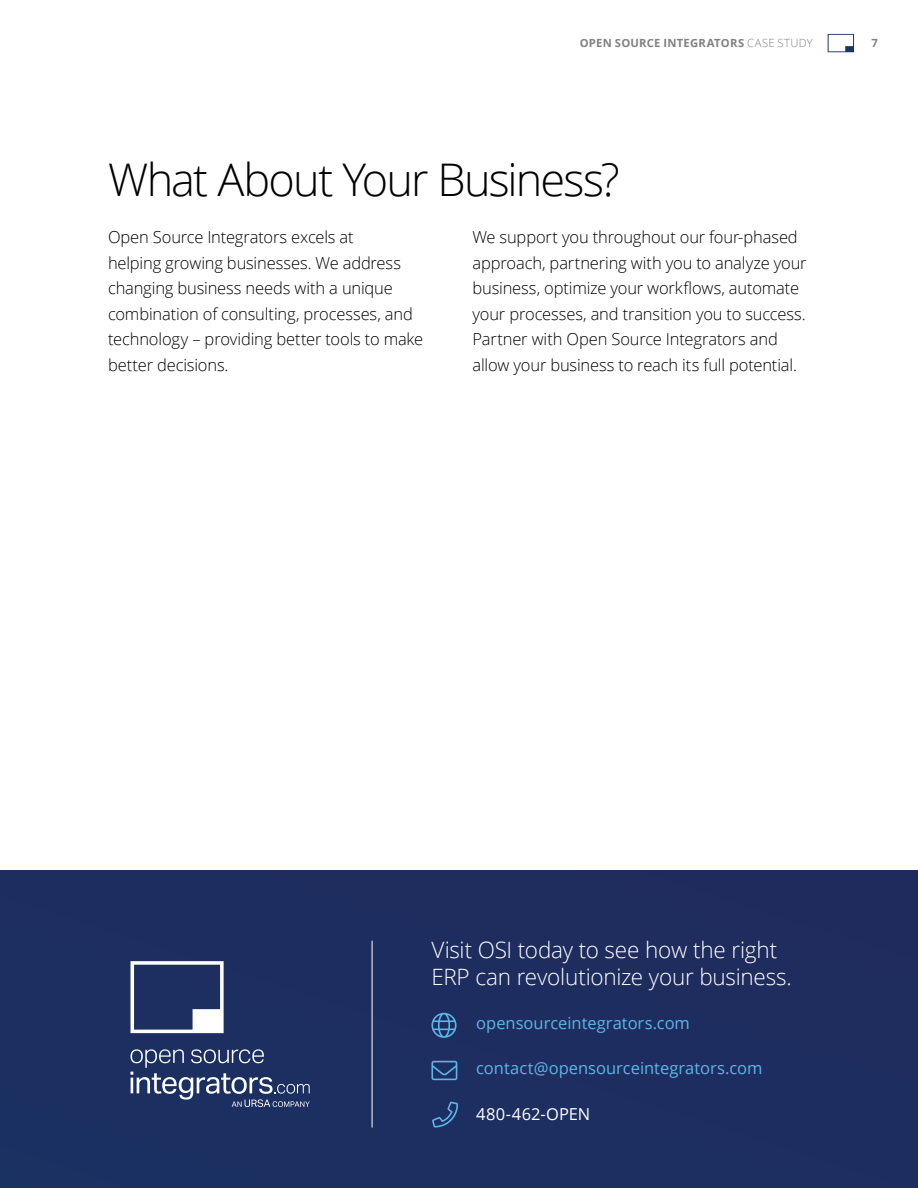
<style>
.page{position:relative;width:918px;height:1188px;background:#fff}
.page>*{position:absolute;margin:0;border:0;box-sizing:border-box;transform-origin:0 0}
.t1{font:300 45px "Open Sans";letter-spacing:-.04em;color:#000}
.t2{font:300 22.5px/27px "Open Sans";letter-spacing:-.01em;color:#fff}
.t3{font:300 16.5px/25.5px "Open Sans";letter-spacing:-.01em;color:#000}
.t4{font:16.5px "Open Sans";color:#5cb7e7}
.t5{font:16.5px "Open Sans";letter-spacing:.005em;color:#fff}
.t6{font:700 11.25px "Open Sans";letter-spacing:.02em;color:#808285}
.s1{font-weight:300}
</style>
<div class="page">
<svg style="left:828px;top:34px;width:26px;height:18px"></svg>
<div style="left:0;top:870px;width:918px;height:318px;background:#1e2d5f"></div>
<hr style="left:372px;top:941px;width:1px;height:187px;background:#fff">
<svg style="left:431px;top:1013px;width:26px;height:25px"></svg>
<svg style="left:431px;top:1061px;width:26px;height:19px"></svg>
<svg style="left:432px;top:1102px;width:26px;height:26px"></svg>
<svg style="left:131px;top:961px;width:93px;height:72px"></svg>
<svg style="left:130px;top:1049px;width:180px;height:58px"></svg>
<p class="t6" style="left:580px;top:35px;width:234px">OPEN SOURCE INTEGRATORS <span class="s1">CASE STUDY</span></p>
<p class="t6" style="left:872px;top:35px;width:8px">7</p>
<h1 class="t1" style="left:108px;top:149px;width:513px">What About Your Business?</h1>
<p class="t3" style="left:108px;top:224px;width:317px">Open Source Integrators excels at<br>helping growing businesses. We address changing business needs with a unique combination of consulting, processes, and technology – providing better tools to make better decisions.</p>
<p class="t3" style="left:473px;top:224px;width:336px">We support you throughout our four-phased approach, partnering with you to analyze your business, optimize your workflows, automate your processes, and transition you to success.<br>Partner with Open Source Integrators and allow your business to reach its full potential.</p>
<h2 class="t2" style="left:431px;top:936px;width:362px">Visit OSI today to see how the right<br>ERP can revolutionize your business.</h2>
<p class="t4" style="left:476px;top:1011px;width:215px">opensourceintegrators.com</p>
<p class="t4" style="left:476px;top:1057px;width:288px">contact@opensourceintegrators.com</p>
<p class="t5" style="left:476px;top:1103px;width:116px">480-462-OPEN</p>
</div>
